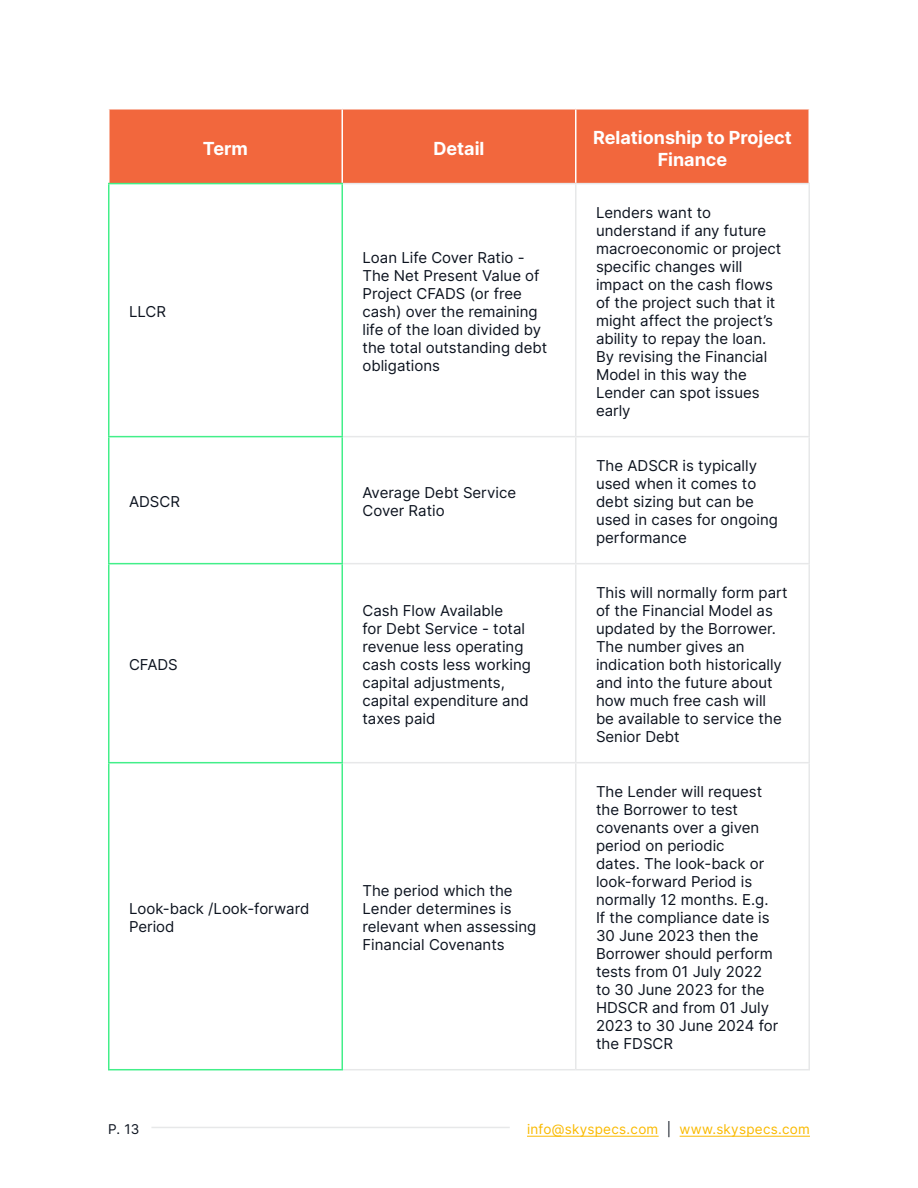
<style>
.page{position:relative;width:918px;height:1188px;background:#fff}
.page>*{position:absolute;margin:0;border:0;box-sizing:border-box;transform-origin:0 0}
.t1{font:700 18px/21.6px "Inter";color:#fff;text-align:center}
.Table_Body_Text{font:15px/18px "Inter";color:#0c131f}
.t2{font:13.5px "Inter";letter-spacing:.02em;color:#faba00}
.t3{font:13.5px "Inter";color:#0c131f}
.s1{color:#0c131f}
</style>
<div class="page">
<hr style="left:527px;top:1136px;width:132px;height:1px;background:#faba00">
<hr style="left:680px;top:1136px;width:130px;height:1px;background:#faba00">
<hr style="left:151px;top:1127px;width:359px;height:1px;background:#e7e8e9">
<div style="left:110px;top:110px;width:698px;height:73px;background:#f2673d"></div>
<hr style="left:342px;top:110px;width:1px;height:73px;background:#fff">
<hr style="left:575px;top:110px;width:1px;height:73px;background:#fff">
<hr style="left:343px;top:183px;width:233px;height:1px;background:#e7e8e9">
<hr style="left:576px;top:183px;width:234px;height:1px;background:#e7e8e9">
<hr style="left:575px;top:184px;width:1px;height:252px;background:#e7e8e9">
<hr style="left:808px;top:184px;width:2px;height:252px;background:#e7e8e9">
<hr style="left:343px;top:436px;width:233px;height:1px;background:#e7e8e9">
<hr style="left:576px;top:436px;width:234px;height:1px;background:#e7e8e9">
<hr style="left:575px;top:437px;width:1px;height:126px;background:#e7e8e9">
<hr style="left:808px;top:437px;width:2px;height:126px;background:#e7e8e9">
<hr style="left:343px;top:563px;width:233px;height:1px;background:#e7e8e9">
<hr style="left:576px;top:563px;width:234px;height:1px;background:#e7e8e9">
<hr style="left:575px;top:564px;width:1px;height:198px;background:#e7e8e9">
<hr style="left:808px;top:564px;width:2px;height:198px;background:#e7e8e9">
<hr style="left:343px;top:762px;width:233px;height:1px;background:#e7e8e9">
<hr style="left:576px;top:762px;width:234px;height:1px;background:#e7e8e9">
<hr style="left:575px;top:763px;width:1px;height:306px;background:#e7e8e9">
<hr style="left:808px;top:763px;width:2px;height:306px;background:#e7e8e9">
<hr style="left:343px;top:1069px;width:233px;height:1px;background:#e7e8e9">
<hr style="left:576px;top:1069px;width:234px;height:1px;background:#e7e8e9">
<hr style="left:108px;top:183px;width:235px;height:1px;background:#42ef89">
<hr style="left:108px;top:184px;width:2px;height:252px;background:#42ef89">
<hr style="left:342px;top:184px;width:1px;height:252px;background:#42ef89">
<hr style="left:108px;top:436px;width:235px;height:1px;background:#42ef89">
<hr style="left:108px;top:437px;width:2px;height:126px;background:#42ef89">
<hr style="left:342px;top:437px;width:1px;height:126px;background:#42ef89">
<hr style="left:108px;top:563px;width:235px;height:1px;background:#42ef89">
<hr style="left:108px;top:564px;width:2px;height:198px;background:#42ef89">
<hr style="left:342px;top:564px;width:1px;height:198px;background:#42ef89">
<hr style="left:108px;top:762px;width:235px;height:1px;background:#42ef89">
<hr style="left:108px;top:763px;width:2px;height:306px;background:#42ef89">
<hr style="left:342px;top:763px;width:1px;height:306px;background:#42ef89">
<hr style="left:108px;top:1069px;width:235px;height:1px;background:#42ef89">
<p class="Table_Body_Text" style="left:129px;top:303px;width:38px">LLCR</p>
<p class="t1" style="left:203px;top:137px;width:47px">Term</p>
<p class="t1" style="left:433px;top:137px;width:53px">Detail</p>
<p class="t1" style="left:593px;top:126px;width:200px">Relationship to Project<br>Finance</p>
<p class="Table_Body_Text" style="left:363px;top:249px;width:186px">Loan Life Cover Ratio -<br>The Net Present Value of<br>Project CFADS (or free cash) over the remaining life of the loan divided by the total outstanding debt obligations</p>
<p class="Table_Body_Text" style="left:596px;top:204px;width:187px">Lenders want to understand if any future macroeconomic or project specific changes will impact on the cash flows of the project such that it might affect the project’s ability to repay the loan.<br>By revising the Financial<br>Model in this way the<br>Lender can spot issues early</p>
<p class="Table_Body_Text" style="left:129px;top:493px;width:52px">ADSCR</p>
<p class="Table_Body_Text" style="left:363px;top:484px;width:155px">Average Debt Service<br>Cover Ratio</p>
<p class="Table_Body_Text" style="left:129px;top:656px;width:50px">CFADS</p>
<p class="Table_Body_Text" style="left:363px;top:602px;width:170px">Cash Flow Available<br>for Debt Service - total revenue less operating cash costs less working capital adjustments, capital expenditure and taxes paid</p>
<p class="Table_Body_Text" style="left:129px;top:900px;width:182px">Look-back /Look-forward<br>Period</p>
<p class="Table_Body_Text" style="left:363px;top:882px;width:175px">The period which the<br>Lender determines is relevant when assessing<br>Financial Covenants</p>
<p class="Table_Body_Text" style="left:596px;top:457px;width:183px">The ADSCR is typically used when it comes to debt sizing but can be used in cases for ongoing performance</p>
<p class="Table_Body_Text" style="left:596px;top:584px;width:193px">This will normally form part of the Financial Model as updated by the Borrower.<br>The number gives an indication both historically and into the future about how much free cash will be available to service the<br>Senior Debt</p>
<p class="Table_Body_Text" style="left:596px;top:783px;width:184px">The Lender will request the Borrower to test covenants over a given period on periodic<br>dates. The look-back or look-forward Period is normally 12 months. E.g.<br>If the compliance date is<br>30 June 2023 then the<br>Borrower should perform tests from 01 July 2022 to 30 June 2023 for the<br>HDSCR and from 01 July<br>2023 to 30 June 2024 for the FDSCR</p>
<p class="t3" style="left:108px;top:1119px;width:33px">P. 13</p>
<p class="t2" style="left:527px;top:1119px;width:284px">info@skyspecs.com <span class="s1">|</span> www.skyspecs.com</p>
</div>
